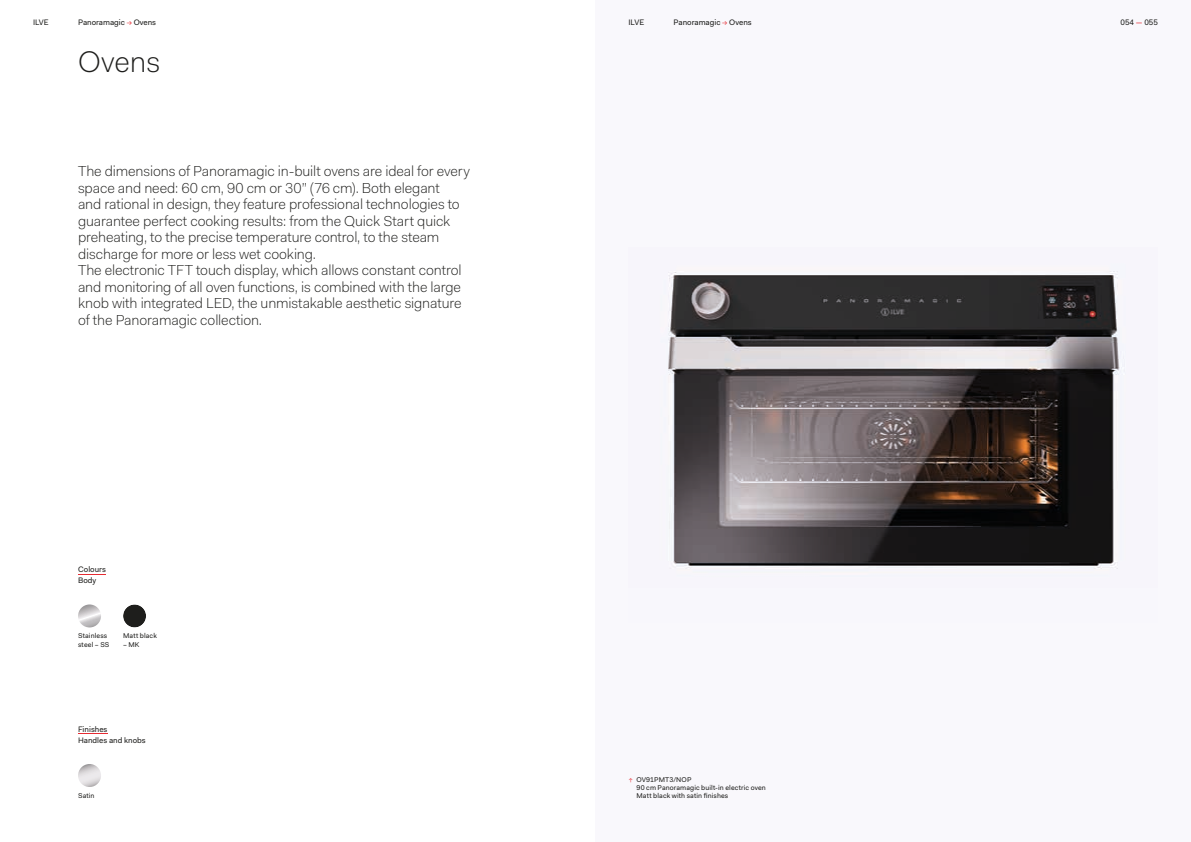
<style>
.page{position:relative;width:1191px;height:842px;background:#fff}
.page>*{position:absolute;margin:0;border:0;box-sizing:border-box;transform-origin:0 0}
.t1{font:300 30px "Fakt";color:#1d1d1b}
.t2{font:300 14.5px/16.5px "Fakt";letter-spacing:-.005em;color:#1d1d1b}
.t3{font:8px/11px "Fakt";color:#1d1d1b}
.t4{font:7px/8.3px "Fakt";letter-spacing:.015em;color:#1d1d1b}
.s1{color:#e62b32}
</style>
<div class="page">
<div style="left:595px;top:0;width:596px;height:842px;background:#f9f8fc"></div>
<img style="left:668px;top:271px;width:452px;height:298px">
<svg style="left:78px;top:574px;width:28px;height:1px"></svg>
<svg style="left:78px;top:604px;width:23px;height:24px"></svg>
<div style="left:123px;top:604px;width:23px;height:23px;background:#1e1e1c;border-radius:50%"></div>
<svg style="left:78px;top:764px;width:23px;height:23px"></svg>
<p class="t3" style="left:33px;top:17px;width:17px">ILVE</p>
<p class="t3" style="left:78px;top:17px;width:80px">Panoramagic <span class="s1">→</span> Ovens</p>
<p class="t3" style="left:628px;top:17px;width:17px">ILVE</p>
<p class="t3" style="left:673px;top:17px;width:80px">Panoramagic <span class="s1">→</span> Ovens</p>
<p class="t3" style="left:1120px;top:17px;width:39px">054 <span class="s1">—</span> 055</p>
<h1 class="t1" style="left:78px;top:42px;width:84px">Ovens</h1>
<p class="t2" style="left:78px;top:163px;width:393px">The dimensions of Panoramagic in-built ovens are ideal for every space and need: 60 cm, 90 cm or 30” (76 cm). Both elegant<br>and rational in design, they feature professional technologies to guarantee perfect cooking results: from the Quick Start quick preheating, to the precise temperature control, to the steam discharge for more or less wet cooking.<br>The electronic TFT touch display, which allows constant control and monitoring of all oven functions, is combined with the large knob with integrated LED, the unmistakable aesthetic signature of the Panoramagic collection.</p>
<p class="t3" style="left:78px;top:564px;width:29px">Colours<br>Body</p>
<p class="t4" style="left:78px;top:632px;width:33px">Stainless steel – SS</p>
<p class="t4" style="left:123px;top:632px;width:35px">Matt black</p>
<p class="t4" style="left:123px;top:640px;width:18px">– MK</p>
<p class="t3" style="left:78px;top:724px;width:69px">Finishes<br>Handles and knobs</p>
<p class="t4" style="left:78px;top:791px;width:18px">Satin</p>
<p class="t4" style="left:636px;top:775px;width:131px;text-indent:-8px"><span class="s1">↑</span> OV91PMT3/NOP<br>90 cm Panoramagic built-in electric oven<br>Matt black with satin nishes</p>
</div>
